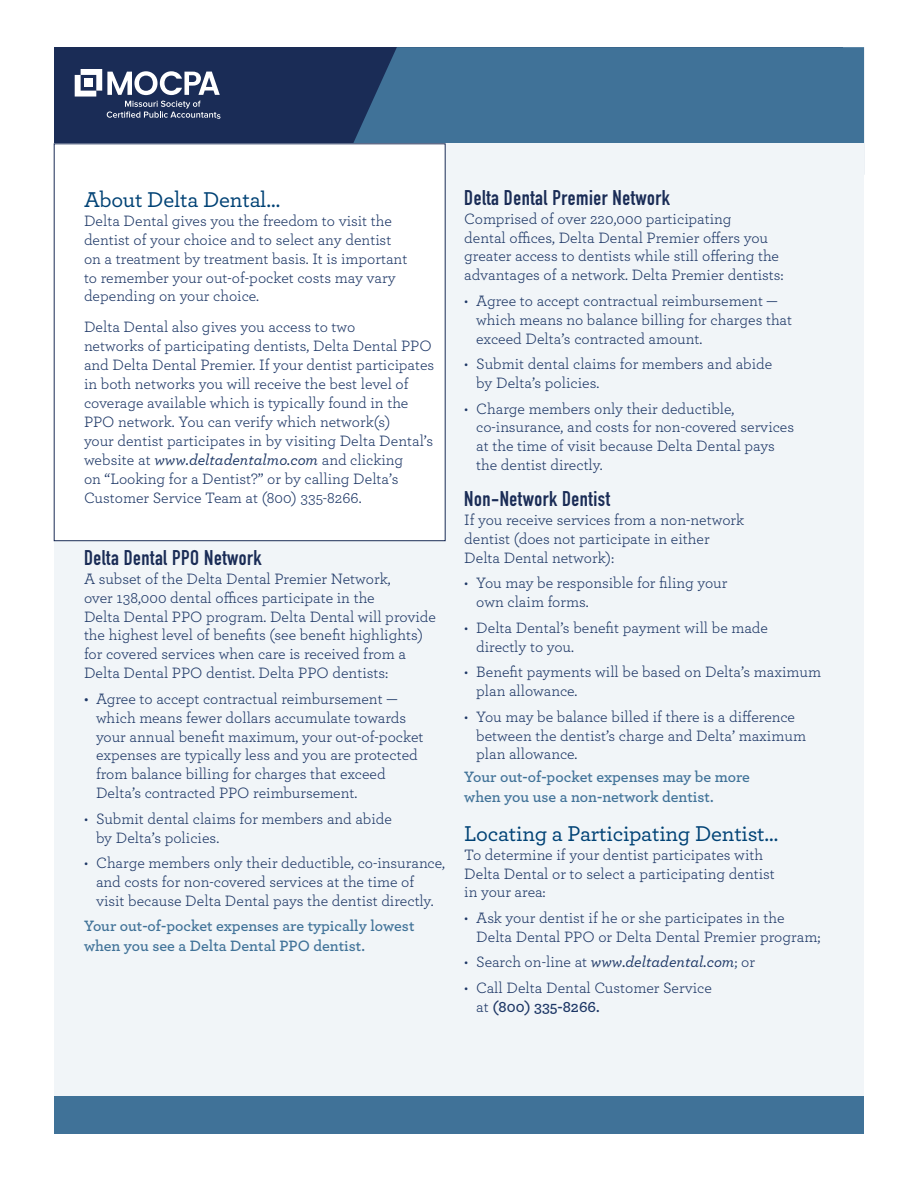
<style>
.page{position:relative;width:918px;height:1188px;background:#fff}
.page>*{position:absolute;margin:0;border:0;box-sizing:border-box;transform-origin:0 0}
.t1{font:500 22.5px "Archer";letter-spacing:-.01em;color:#004275}
.t2{font:21px "DIN Engschrift";letter-spacing:.025em;color:#1a2c56}
.t3{font:15.75px/18.9px "Archer";color:#1d3766}
.t4{font:600 15.75px/19.8px "Archer";color:#407298}
.s1{font-weight:500;font-style:italic}
.s2{font-weight:500}
.s3{font-weight:600}
</style>
<div class="page">
<div style="left:54px;top:47px;width:789px;height:128px;background:#1a2c56"></div>
<div style="left:353px;top:47px;width:511px;height:97px;background:#407298"></div>
<div style="left:54px;top:144px;width:810px;height:960px;background:#f1f5f8"></div>
<div style="left:54px;top:1096px;width:810px;height:38px;background:#407298"></div>
<div style="left:54px;top:143px;width:392px;height:398px;background:#fff"></div>
<svg style="left:75px;top:69px;width:145px;height:50px"></svg>
<h1 class="t1" style="left:84px;top:183px;width:198px">About Delta Dental…</h1>
<p class="t3" style="left:84px;top:210px;width:325px">Delta Dental gives you the freedom to visit the dentist of your choice and to select any dentist on a treatment by treatment basis. It is important to remember your out-of-pocket costs may vary depending on your choice.</p>
<p class="t3" style="left:84px;top:317px;width:352px">Delta Dental also gives you access to two<br>networks of participating dentists, Delta Dental PPO and Delta Dental Premier. If your dentist participates in both networks you will receive the best level of coverage available which is typically found in the PPO network. You can verify which network(s)<br>your dentist participates in by visiting Delta Dental’s website at <span class="s1">www.deltadentalmo.com</span> and clicking<br>on “Looking for a Dentist?” or by calling Delta’s Customer Service Team at (800) 335-8266.</p>
<h2 class="t2" style="left:84px;top:545px;width:179px">Delta Dental PPO Network</h2>
<p class="t3" style="left:84px;top:568px;width:354px">A subset of the Delta Dental Premier Network,<br>over 138,000 dental offices participate in the<br>Delta Dental PPO program. Delta Dental will provide the highest level of benefits (see benefit highlights) for covered services when care is received from a Delta Dental PPO dentist. Delta PPO dentists:</p>
<p class="t3" style="left:96px;top:688px;width:329px;text-indent:-12px"><span class="s2">•</span> Agree to accept contractual reimbursement — which means fewer dollars accumulate towards your annual benefit maximum, your out-of-pocket expenses are typically less and you are protected from balance billing for charges that exceed Delta’s contracted PPO reimbursement.</p>
<p class="t3" style="left:96px;top:808px;width:298px;text-indent:-12px">• Submit dental claims for members and abide by Delta’s policies.</p>
<p class="t3" style="left:96px;top:853px;width:351px;text-indent:-12px">• Charge members only their deductible, co-insurance, and costs for non-covered services at the time of visit because Delta Dental pays the dentist directly.</p>
<p class="t4" style="left:84px;top:915px;width:332px">Your out-of-pocket expenses are typically lowest when you see a Delta Dental PPO dentist.</p>
<h2 class="t2" style="left:464px;top:185px;width:207px">Delta Dental Premier Network</h2>
<p class="t3" style="left:464px;top:208px;width:321px">Comprised of over 220,000 participating<br>dental offices, Delta Dental Premier offers you greater access to dentists while still offering the advantages of a network. Delta Premier dentists:</p>
<p class="t3" style="left:476px;top:290px;width:317px;text-indent:-12px">• Agree to accept contractual reimbursement — which means no balance billing for charges that exceed Delta’s contracted amount.</p>
<p class="t3" style="left:476px;top:354px;width:298px;text-indent:-12px">• Submit dental claims for members and abide by Delta’s policies.</p>
<p class="t3" style="left:476px;top:398px;width:319px;text-indent:-12px">• Charge members only their deductible, co-insurance, and costs for non-covered services at the time of visit because Delta Dental pays the dentist directly.</p>
<h2 class="t2" style="left:464px;top:487px;width:147px">Non-Network Dentist</h2>
<p class="t3" style="left:464px;top:510px;width:282px">If you receive services from a non-network dentist (does not participate in either<br>Delta Dental network):</p>
<p class="t3" style="left:476px;top:573px;width:253px;text-indent:-12px">• You may be responsible for filing your own claim forms.</p>
<p class="t3" style="left:476px;top:617px;width:293px;text-indent:-12px">• Delta Dental’s benefit payment will be made directly to you.</p>
<p class="t3" style="left:476px;top:662px;width:346px;text-indent:-12px">• Benefit payments will be based on Delta’s maximum plan allowance.</p>
<p class="t3" style="left:476px;top:706px;width:331px;text-indent:-12px">• You may be balance billed if there is a difference between the dentist’s charge and Delta’ maximum plan allowance.</p>
<p class="t4" style="left:464px;top:766px;width:287px">Your out-of-pocket expenses may be more when you use a non-network dentist.</p>
<h1 class="t1" style="left:464px;top:817px;width:316px">Locating a Participating Dentist…</h1>
<p class="t3" style="left:464px;top:844px;width:312px">To determine if your dentist participates with<br>Delta Dental or to select a participating dentist in your area:</p>
<p class="t3" style="left:476px;top:908px;width:346px;text-indent:-12px">• Ask your dentist if he or she participates in the<br>Delta Dental PPO or Delta Dental Premier program;</p>
<p class="t3" style="left:464px;top:952px;width:292px">• Search on-line at <span class="s1">www.deltadental.com</span>; or</p>
<p class="t3" style="left:476px;top:977px;width:237px;text-indent:-12px">• Call Delta Dental Customer Service at <span class="s3">(800) 335-8266.</span></p>
</div>
